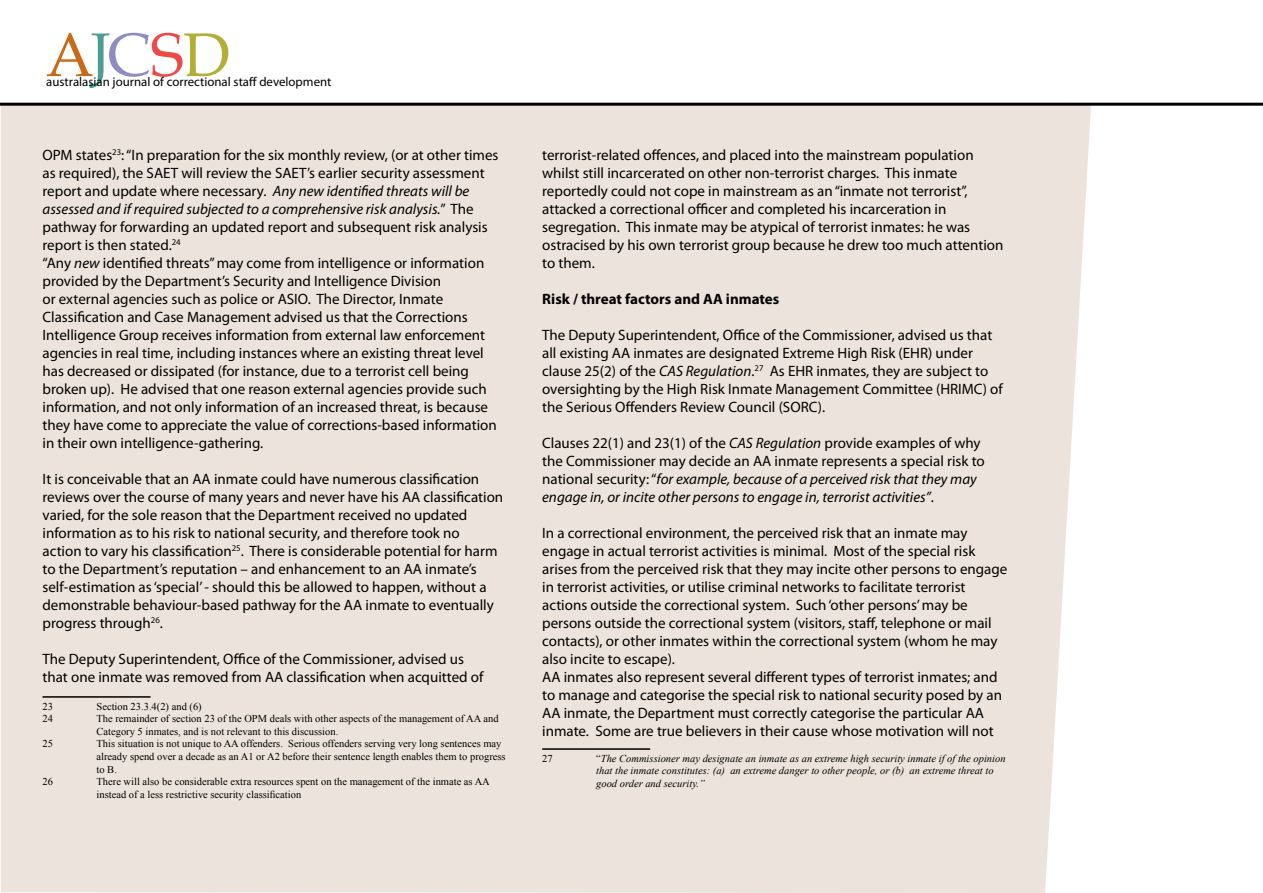
<style>
.page{position:relative;width:1263px;height:893px;background:#fff}
.page>*{position:absolute;margin:0;border:0;box-sizing:border-box;transform-origin:0 0}
.t1{font:61.65px "Book Antiqua";letter-spacing:-.03em;color:#ca6a18}
.t2{font:15px/18px "Myriad Pro";color:#000}
.t3{font:700 15px "Myriad Pro";color:#000}
.t4{font:12.9px "Myriad Pro";color:#000}
.t5{font:10.5px/12.6px "Times New Roman";color:#000}
.t6{font:italic 10.5px/12.6px "Times New Roman";color:#000}
.s1{color:#509b91}
.s2{color:#8f8cc4}
.s3{color:#f04846}
.s4{color:#b3ae35}
.s5{font-style:italic}
.s6{font-style:normal}
</style>
<div class="page">
<div style="left:1px;top:106px;width:1090px;height:787px;background:#ece4dc"></div>
<hr style="left:0;top:103px;width:1263px;height:3px;background:#000">
<hr style="left:43px;top:696px;width:108px;height:2px;background:#000">
<hr style="left:542px;top:748px;width:108px;height:2px;background:#000">
<h1 class="t1" style="left:46px;top:12px;width:186px">A<span class="s1">J</span><span class="s2">C</span><span class="s3">S</span><span class="s4">D</span></h1>
<p class="t4" style="left:46px;top:74px;width:287px">australasian journal of correctional staff development</p>
<p class="t2" style="left:43px;top:146px;width:457px">OPM states<sup>23</sup>: “In preparation for the six monthly review, (or at other times as required), the SAET will review the SAET’s earlier security assessment report and update where necessary. <span class="s5">Any new identified threats will be assessed and if required subjected to a comprehensive risk analysis.</span>” The pathway for forwarding an updated report and subsequent risk analysis report is then stated.<sup>24<br></sup>“Any <span class="s5">new</span> identified threats” may come from intelligence or information provided by the Department’s Security and Intelligence Division<br>or external agencies such as police or ASIO. The Director, Inmate Classification and Case Management advised us that the Corrections Intelligence Group receives information from external law enforcement agencies in real time, including instances where an existing threat level has decreased or dissipated (for instance, due to a terrorist cell being broken up). He advised that one reason external agencies provide such information, and not only information of an increased threat, is because they have come to appreciate the value of corrections-based information in their own intelligence-gathering.</p>
<p class="t2" style="left:43px;top:470px;width:462px">It is conceivable that an AA inmate could have numerous classification reviews over the course of many years and never have his AA classification varied, for the sole reason that the Department received no updated information as to his risk to national security, and therefore took no<br>action to vary his classification<sup>25</sup>. There is considerable potential for harm to the Department’s reputation – and enhancement to an AA inmate’s self-estimation as ‘special’ - should this be allowed to happen, without a demonstrable behaviour-based pathway for the AA inmate to eventually progress through<sup>26</sup>.</p>
<p class="t2" style="left:43px;top:650px;width:442px">The Deputy Superintendent, Office of the Commissioner, advised us that one inmate was removed from AA classification when acquitted of</p>
<p class="t5" style="left:43px;top:699px;width:12px">23</p>
<p class="t5" style="left:97px;top:699px;width:107px">Section 23.3.4(2) and (6)</p>
<p class="t5" style="left:43px;top:712px;width:12px">24</p>
<p class="t5" style="left:97px;top:712px;width:404px">The remainder of section 23 of the OPM deals with other aspects of the management of AA and<br>Category 5 inmates, and is not relevant to this discussion.</p>
<p class="t5" style="left:43px;top:737px;width:12px">25</p>
<p class="t5" style="left:97px;top:737px;width:411px">This situation is not unique to AA offenders. Serious offenders serving very long sentences may already spend over a decade as an A1 or A2 before their sentence length enables them to progress to B.</p>
<p class="t5" style="left:43px;top:775px;width:12px">26</p>
<p class="t5" style="left:97px;top:775px;width:395px">There will also be considerable extra resources spent on the management of the inmate as AA instead of a less restrictive security classification</p>
<p class="t2" style="left:542px;top:146px;width:463px">terrorist-related offences, and placed into the mainstream population whilst still incarcerated on other non-terrorist charges. This inmate reportedly could not cope in mainstream as an “inmate not terrorist”, attacked a correctional officer and completed his incarceration in segregation. This inmate may be atypical of terrorist inmates: he was ostracised by his own terrorist group because he drew too much attention to them.</p>
<p class="t3" style="left:542px;top:289px;width:239px">Risk / threat factors and AA inmates</p>
<p class="t2" style="left:542px;top:326px;width:462px">The Deputy Superintendent, Office of the Commissioner, advised us that all existing AA inmates are designated Extreme High Risk (EHR) under clause 25(2) of the <span class="s5">CAS Regulation</span>.<sup>27</sup> As EHR inmates, they are subject to oversighting by the High Risk Inmate Management Committee (HRIMC) of the Serious Offenders Review Council (SORC).</p>
<p class="t2" style="left:542px;top:434px;width:444px">Clauses 22(1) and 23(1) of the <span class="s5">CAS Regulation</span> provide examples of why the Commissioner may decide an AA inmate represents a special risk to national security: “<span class="s5">for example, because of a perceived risk that they may engage in, or incite other persons to engage in, terrorist activities”</span>.</p>
<p class="t2" style="left:542px;top:524px;width:467px">In a correctional environment, the perceived risk that an inmate may engage in actual terrorist activities is minimal. Most of the special risk arises from the perceived risk that they may incite other persons to engage in terrorist activities, or utilise criminal networks to facilitate terrorist actions outside the correctional system. Such ‘other persons’ may be persons outside the correctional system (visitors, staff, telephone or mail contacts), or other inmates within the correctional system (whom he may also incite to escape).<br>AA inmates also represent several different types of terrorist inmates; and to manage and categorise the special risk to national security posed by an AA inmate, the Department must correctly categorise the particular AA inmate. Some are true believers in their cause whose motivation will not</p>
<p class="t5" style="left:542px;top:752px;width:12px">27</p>
<p class="t6" style="left:596px;top:752px;width:411px"><span class="s6">“</span>The Commissioner may designate an inmate as an extreme high security inmate if of the opinion that the inmate constitutes: (a) an extreme danger to other people, or (b) an extreme threat to good order and security.”</p>
</div>
